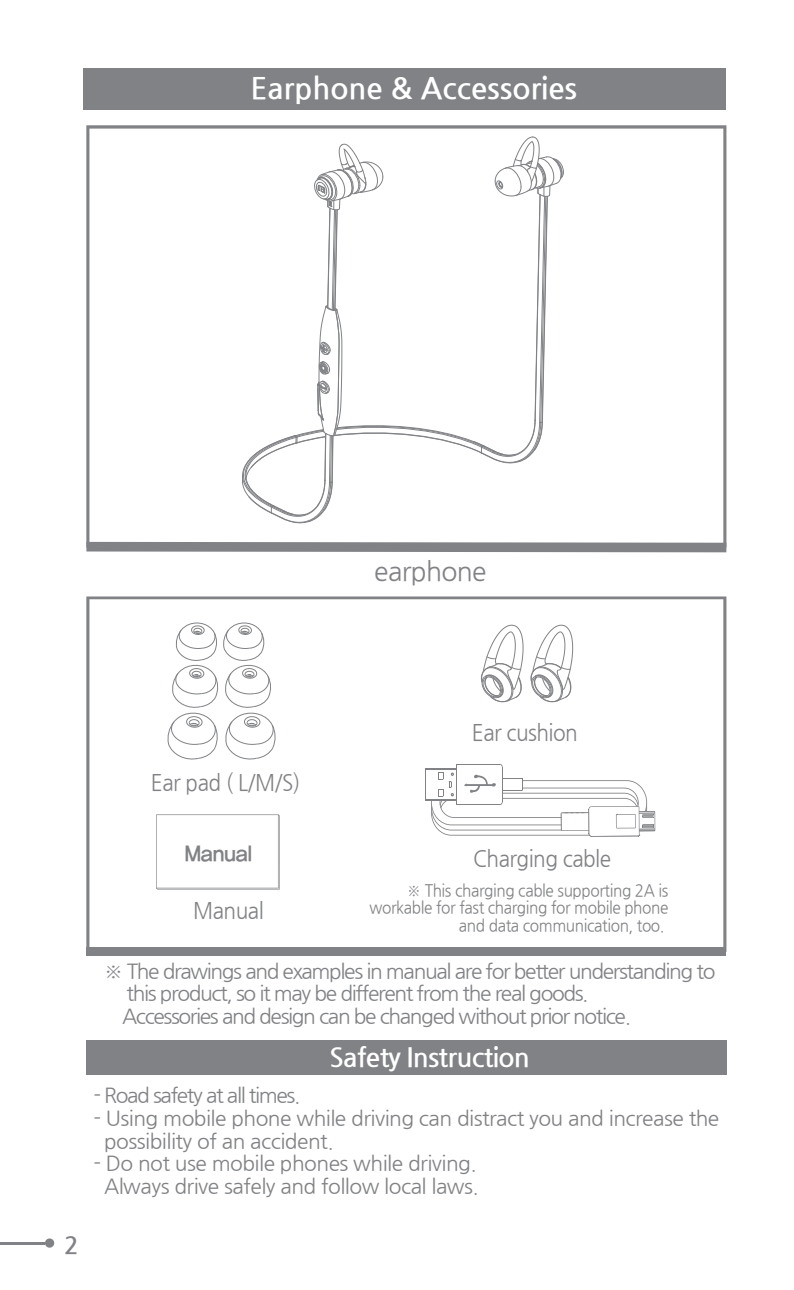
<style>
.page{position:relative;width:794px;height:1290px;background:#fff}
.page>*{position:absolute;margin:0;border:0;box-sizing:border-box;transform-origin:0 0}
.t1{font:700 30.1px "Nanum Gothic";color:#fff}
.t2{font:700 26.6px "Nanum Gothic";letter-spacing:-.025em;color:#fff}
.t3{font:26.6px "Nanum Gothic";letter-spacing:-.025em;color:#808285}
.t4{font:700 24.15px "Nanum Gothic";color:#808285}
.t5{font:22.75px "Nanum Gothic";letter-spacing:-.025em;color:#808285;scale:.92 1}
.t6{font:22.05px "YDIYGO340";letter-spacing:-.025em;color:#808285}
.t7{font:20.3px/22.8px "Nanum Gothic";letter-spacing:-.065em;color:#808285}
.t8{font:20.3px/22.8px "Nanum Gothic";letter-spacing:-.025em;color:#808285}
.t9{font:16.8px/17.2px "Nanum Gothic";letter-spacing:-.025em;color:#808285;text-align:right;scale:.92 1}
</style>
<div class="page">
<div style="left:86px;top:542px;width:640px;height:10px;background:#808285"></div>
<svg style="left:86px;top:125px;width:640px;height:422px"></svg>
<div style="left:86px;top:947px;width:640px;height:8px;background:#808285"></div>
<svg style="left:86px;top:596px;width:640px;height:351px"></svg>
<div style="left:84px;top:68px;width:642px;height:42px;background:#808285"></div>
<svg style="left:156px;top:814px;width:124px;height:75px"></svg>
<svg style="left:425px;top:764px;width:230px;height:73px"></svg>
<div style="left:86px;top:1041px;width:640px;height:34px;background:#808285"></div>
<hr style="left:1px;top:1242px;width:44px;height:2px;background:#808285">
<div style="left:45px;top:1238px;width:9px;height:9px;background:#808285;border-radius:50%"></div>
<svg style="left:167px;top:606px;width:109px;height:155px"></svg>
<svg style="left:226px;top:136px;width:338px;height:394px"></svg>
<svg style="left:480px;top:624px;width:93px;height:79px"></svg>
<p class="t1" style="left:250px;top:74px;width:328px">Earphone &amp; Accessories</p>
<p class="t3" style="left:374px;top:559px;width:114px">earphone</p>
<p class="t5" style="left:151px;top:771px;width:164px">Ear pad ( L/M/S)</p>
<p class="t5" style="left:472px;top:722px;width:117px">Ear cushion</p>
<p class="t4" style="left:64px;top:1234px;width:16px">2</p>
<p class="t6" style="left:184px;top:840px;width:69px">Manual</p>
<p class="t5" style="left:193px;top:900px;width:78px">Manual</p>
<p class="t5" style="left:473px;top:848px;width:152px">Charging cable</p>
<p class="t9" style="left:369px;top:883px;width:326px">※ This charging cable supporting 2A is workable for fast charging for mobile phone and data communication, too.</p>
<p class="t7" style="left:122px;top:960px;width:595px;text-indent:-18px">※ The drawings and examples in manual are for better understanding to this product, so it may be different from the real goods.<br>Accessories and design can be changed without prior notice.</p>
<p class="t2" style="left:329px;top:1044px;width:202px">Safety Instruction</p>
<p class="t7" style="left:93px;top:1084px;width:209px">- Road safety at all times.</p>
<p class="t8" style="left:104px;top:1107px;width:617px;text-indent:-11px">- Using mobile phone while driving can distract you and increase the possibility of an accident.</p>
<p class="t8" style="left:93px;top:1153px;width:387px;text-align:center">- Do not use mobile phones while driving.<br>Always drive safely and follow local laws.</p>
</div>
